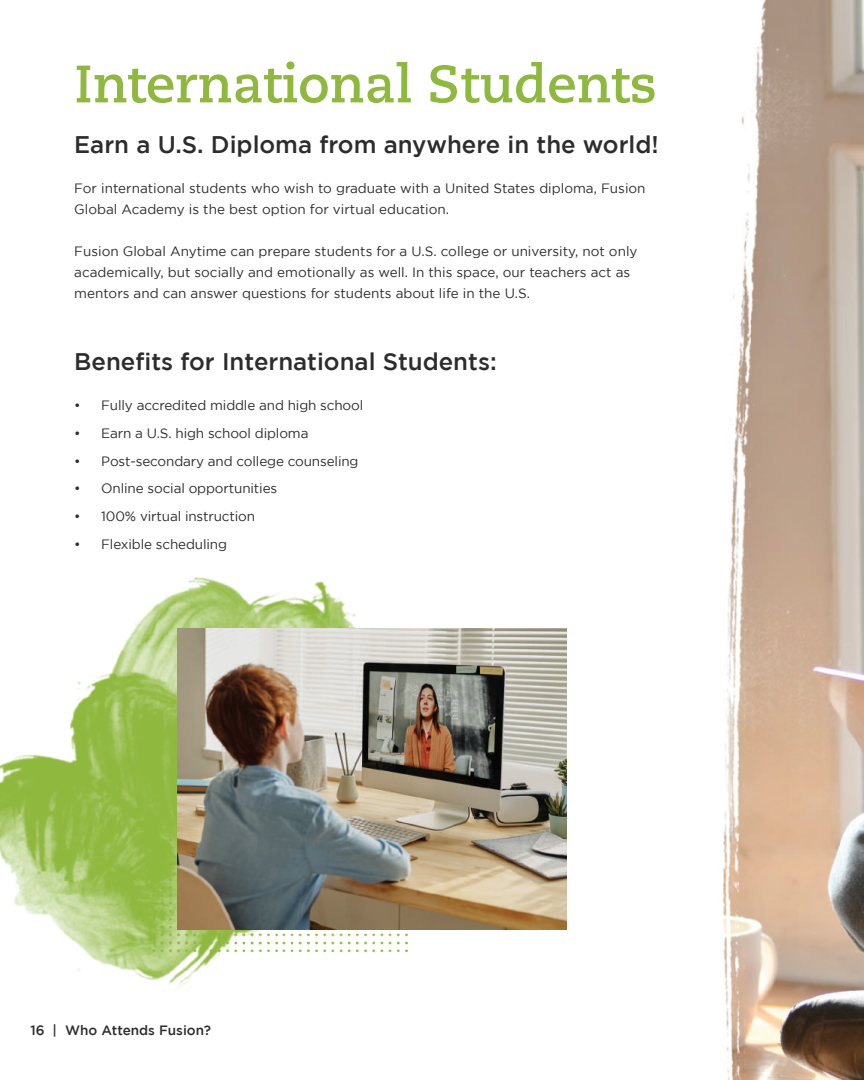
<style>
.page{position:relative;width:864px;height:1080px;background:#fff}
.page>*{position:absolute;margin:0;border:0;box-sizing:border-box;transform-origin:0 0}
.t1{font:700 52.5px "Caecilia LT Pro 75";color:#8eb83e}
.t2{font:500 24px "Gotham";color:#2b2c2b}
.t3{font:13.5px/21px "Gotham";color:#2b2c2b}
.t4{font:500 13.5px "Gotham";color:#2b2c2b}
</style>
<div class="page">
<img style="left:853px;top:0;width:11px;height:1080px">
<img style="left:722px;top:0;width:131px;height:1080px">
<img style="left:0;top:577px;width:448px;height:411px">
<img style="left:177px;top:628px;width:390px;height:301px">
<h1 class="t1" style="left:74px;top:48px;width:584px">International Students</h1>
<h2 class="t2" style="left:74px;top:131px;width:586px">Earn a U.S. Diploma from anywhere in the world!</h2>
<p class="t3" style="left:74px;top:177px;width:573px">For international students who wish to graduate with a United States diploma, Fusion<br>Global Academy is the best option for virtual education.</p>
<p class="t3" style="left:74px;top:240px;width:565px">Fusion Global Anytime can prepare students for a U.S. college or university, not only academically, but socially and emotionally as well. In this space, our teachers act as mentors and can answer questions for students about life in the U.S.</p>
<h2 class="t2" style="left:74px;top:348px;width:424px">Benefits for International Students:</h2>
<p class="t3" style="left:74px;top:395px;width:291px">• Fully accredited middle and high school</p>
<p class="t3" style="left:74px;top:422px;width:236px">• Earn a U.S. high school diploma</p>
<p class="t3" style="left:74px;top:450px;width:286px">• Post-secondary and college counseling</p>
<p class="t3" style="left:74px;top:478px;width:205px">• Online social opportunities</p>
<p class="t3" style="left:74px;top:506px;width:182px">• 100% virtual instruction</p>
<p class="t3" style="left:74px;top:533px;width:154px">• Flexible scheduling</p>
<p class="t4" style="left:30px;top:1023px;width:182px">16 | Who Attends Fusion?</p>
</div>
